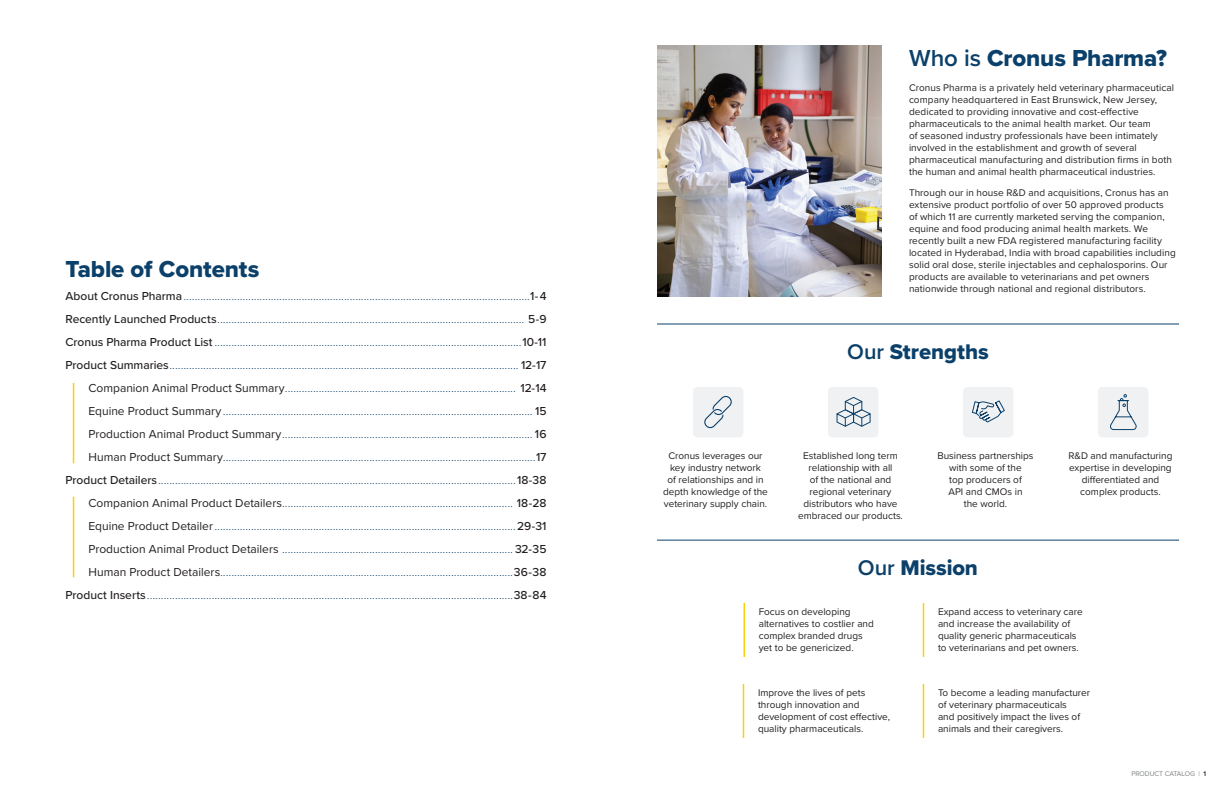
<style>
.page{position:relative;width:1224px;height:792px;background:#fff}
.page>*{position:absolute;margin:0;border:0;box-sizing:border-box;transform-origin:0 0}
.t1{font:24px "Proxima Nova Extrabld";letter-spacing:-.005em;color:#0b406a}
.t2{font:22px "Proxima Nova Extrabld";color:#0b406a}
.t3{font:10px/12px "Proxima Nova";color:#231f20}
.t4{font:500 9px "Proxima Nova";color:#0b406a}
.t5{font:7px "Proxima Nova";letter-spacing:-.01em;color:#808285}
.s1{font-size:12px;color:#231f20}
.s2{font-weight:400;font-size:12px;color:#231f20}
.s3{font-family:"Proxima Nova";font-weight:600}
.s4{font-weight:600;color:#231f20}
</style>
<div class="page">
<img style="left:657px;top:45px;width:225px;height:252px">
<hr style="left:657px;top:324px;width:522px;height:1px;background:#0b406a">
<hr style="left:657px;top:540px;width:522px;height:1px;background:#0b406a">
<div style="left:693px;top:387px;width:50px;height:50px;background:#f0f1f2;border-radius:4px"></div>
<svg style="left:704px;top:395px;width:28px;height:34px"></svg>
<div style="left:828px;top:387px;width:50px;height:50px;background:#f0f1f2;border-radius:4px"></div>
<svg style="left:836px;top:397px;width:35px;height:30px"></svg>
<div style="left:963px;top:387px;width:50px;height:50px;background:#f0f1f2;border-radius:4px"></div>
<svg style="left:972px;top:400px;width:33px;height:23px"></svg>
<div style="left:1098px;top:387px;width:50px;height:50px;background:#f0f1f2;border-radius:4px"></div>
<svg style="left:1110px;top:394px;width:27px;height:37px"></svg>
<hr style="left:744px;top:603px;width:1px;height:54px;background:#fcd008">
<hr style="left:743px;top:684px;width:1px;height:54px;background:#fcd008">
<hr style="left:923px;top:603px;width:1px;height:54px;background:#fcd008">
<hr style="left:923px;top:684px;width:1px;height:54px;background:#fcd008">
<hr style="left:73px;top:383px;width:1px;height:80px;background:#fcd008">
<hr style="left:73px;top:497px;width:1px;height:80px;background:#fcd008">
<h2 class="t1" style="left:66px;top:251px;width:195px">Table of Contents</h2>
<h2 class="t4" style="left:66px;top:290px;width:483px"><span class="s1">About Cronus Pharma</span> ...........................................................................................................................<span class="s1">1-4</span></h2>
<h2 class="t4" style="left:66px;top:313px;width:483px"><span class="s1">Recently Launched Products</span>............................................................................................................. <span class="s1">5-9</span></h2>
<h2 class="t4" style="left:66px;top:336px;width:482px"><span class="s1">Cronus Pharma Product List</span> .............................................................................................................<span class="s1">10-11</span></h2>
<h2 class="t4" style="left:66px;top:359px;width:483px"><span class="s1">Product Summaries</span>............................................................................................................................ <span class="s1">12-17</span></h2>
<h2 class="t4" style="left:89px;top:382px;width:460px"><span class="s2">Companion Animal Product Summary</span>.................................................................................. <span class="s1">12-14</span></h2>
<h2 class="t4" style="left:89px;top:405px;width:459px"><span class="s2">Equine Product Summary</span> .............................................................................................................. <span class="s1">15</span></h2>
<h2 class="t4" style="left:89px;top:428px;width:460px"><span class="s2">Production Animal Product Summary</span>......................................................................................... <span class="s1">16</span></h2>
<h2 class="t4" style="left:89px;top:451px;width:460px"><span class="s2">Human Product Summary</span>...............................................................................................................<span class="s1">17</span></h2>
<h2 class="t4" style="left:66px;top:474px;width:482px"><span class="s1">Product Detailers</span>...............................................................................................................................<span class="s1">18-38</span></h2>
<h2 class="t4" style="left:89px;top:497px;width:459px"><span class="s2">Companion Animal Product Detailers</span>.................................................................................. <span class="s1">18-28</span></h2>
<h2 class="t4" style="left:89px;top:520px;width:459px"><span class="s2">Equine Product Detailer</span>...........................................................................................................<span class="s1">29-31</span></h2>
<h2 class="t4" style="left:89px;top:543px;width:460px"><span class="s2">Production Animal Product Detailers</span> .................................................................................. <span class="s1">32-35</span></h2>
<h2 class="t4" style="left:89px;top:566px;width:460px"><span class="s2">Human Product Detailers</span>........................................................................................................<span class="s1">36-38</span></h2>
<h2 class="t4" style="left:66px;top:589px;width:482px"><span class="s1">Product Inserts</span>..................................................................................................................................<span class="s1">38-84</span></h2>
<h2 class="t1" style="left:909px;top:40px;width:260px"><span class="s3">Who is</span> Cronus Pharma?</h2>
<h2 class="t3" style="left:909px;top:81px;width:267px">Cronus Pharma is a privately held veterinary pharmaceutical company headquartered in East Brunswick, New Jersey, dedicated to providing innovative and cost-effective pharmaceuticals to the animal health market. Our team<br>of seasoned industry professionals have been intimately involved in the establishment and growth of several pharmaceutical manufacturing and distribution firms in both the human and animal health pharmaceutical industries.</h2>
<h2 class="t3" style="left:909px;top:186px;width:268px">Through our in house R&amp;D and acquisitions, Cronus has an extensive product portfolio of over 50 approved products<br>of which 11 are currently marketed serving the companion, equine and food producing animal health markets. We recently built a new FDA registered manufacturing facility located in Hyderabad, India with broad capabilities including solid oral dose, sterile injectables and cephalosporins. Our products are available to veterinarians and pet owners nationwide through national and regional distributors.</h2>
<h2 class="t2" style="left:847px;top:336px;width:143px"><span class="s3">Our</span> Strengths</h2>
<p class="t3" style="left:663px;top:449px;width:106px;text-align:center">Cronus leverages our key industry network<br>of relationships and in depth knowledge of the veterinary supply chain.</p>
<p class="t3" style="left:798px;top:449px;width:106px;text-align:center">Established long term relationship with all<br>of the national and regional veterinary distributors who have embraced our products.</p>
<p class="t3" style="left:937px;top:449px;width:98px;text-align:center">Business partnerships with some of the<br>top producers of<br>API and CMOs in<br>the world.</p>
<p class="t3" style="left:1069px;top:449px;width:105px;text-align:center">R&amp;D and manufacturing expertise in developing differentiated and complex products.</p>
<h2 class="t2" style="left:858px;top:552px;width:122px"><span class="s3">Our</span> Mission</h2>
<p class="t3" style="left:759px;top:606px;width:117px">Focus on developing alternatives to costlier and complex branded drugs yet to be genericized.</p>
<p class="t3" style="left:758px;top:687px;width:134px">Improve the lives of pets through innovation and development of cost effective, quality pharmaceuticals.</p>
<p class="t3" style="left:938px;top:606px;width:146px">Expand access to veterinary care and increase the availability of quality generic pharmaceuticals to veterinarians and pet owners.</p>
<p class="t3" style="left:938px;top:687px;width:154px">To become a leading manufacturer of veterinary pharmaceuticals<br>and positively impact the lives of animals and their caregivers.</p>
<p class="t5" style="left:1131px;top:768px;width:76px">PRODUCT CATALOG | <span class="s4">1</span></p>
</div>
